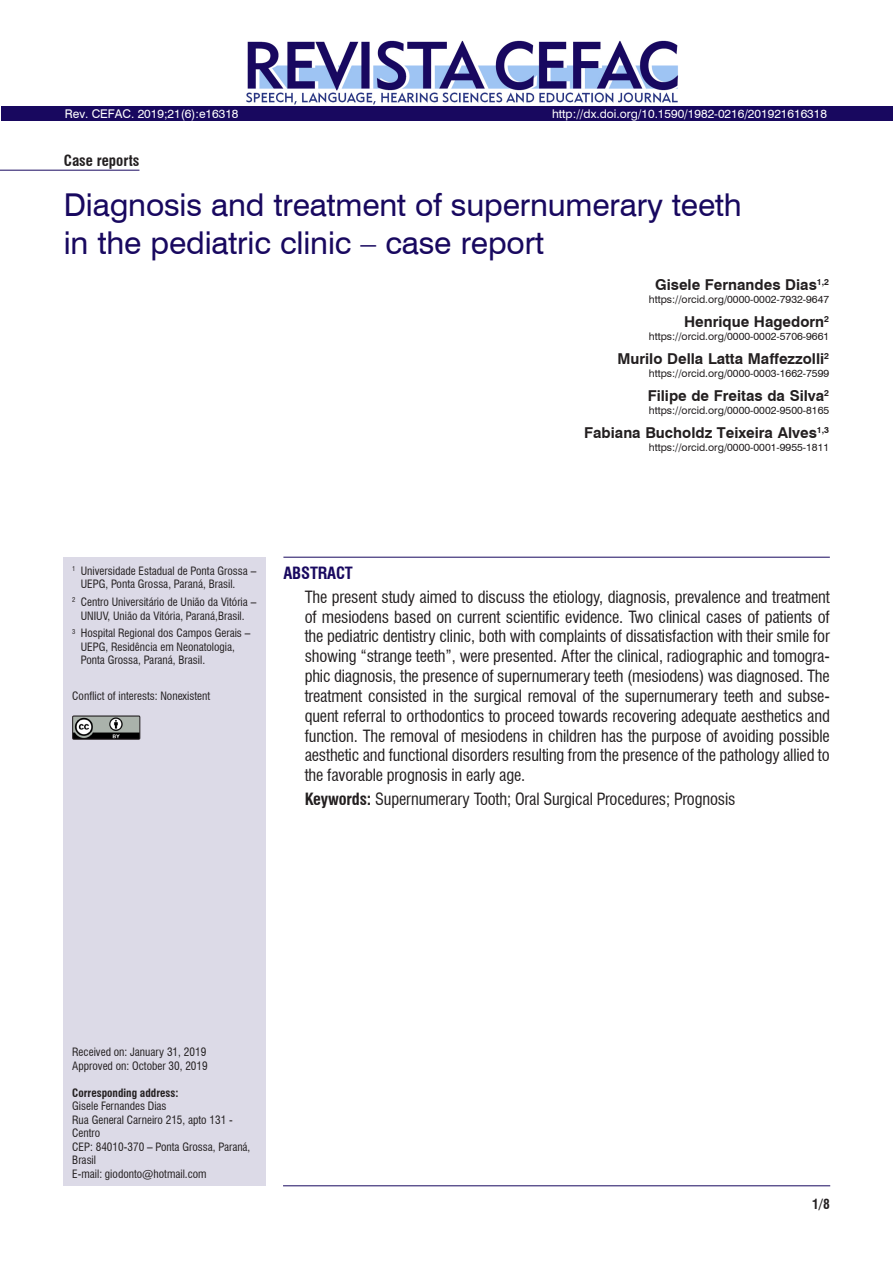
<style>
.page{position:relative;width:893px;height:1263px;background:#fff}
.page>*{position:absolute;margin:0;border:0;box-sizing:border-box;transform-origin:0 0}
.Titulo_só_inglês{font:31.5px/37.8px "Swiss 721 BT";letter-spacing:-.005em;color:#18085f}
.Resumo_só_ingles{font:condensed 16.5px/19.8px "Swiss 721 BT";letter-spacing:-.01em;color:#231f20;text-align:justify}
.Resumo_título{font:700 condensed 16.5px "Swiss 721 BT";letter-spacing:-.01em;color:#18085f}
.Autor{font:700 15px "Swiss 721 BT";color:#231f20}
.Tipo_de_artigo{font:700 condensed 15px "Swiss 721 BT";color:#231f20}
.Cabeço_autor_esquer{font:700 condensed 13.5px "Swiss 721 BT";color:#231f20}
.DOI_-_variável_1{font:12px "Swiss 721 BT";color:#fff}
.Legenda_bibliográfi{font:12px "Swiss 721 BT";color:#fff}
.Notas{font:condensed 11.25px/13.5px "Swiss 721 BT";color:#231f20}
.Endereço_correspond{font:condensed 11.25px/13.5px "Swiss 721 BT";color:#231f20}
.Endereço_correspond-2{font:700 condensed 11.25px "Swiss 721 BT";color:#231f20}
.ORCID{font:10.5px "Swiss 721 BT";color:#231f20}
.s1{font-weight:700}
</style>
<div class="page">
<div style="left:64px;top:558px;width:202px;height:628px;background:#dcdae7"></div>
<img style="left:74px;top:718px;width:64px;height:19px">
<div style="left:72px;top:716px;width:68px;height:23px;border:1px solid #231f20"></div>
<hr style="left:283px;top:557px;width:547px;height:1px;background:#18085f">
<hr style="left:283px;top:1185px;width:547px;height:1px;background:#18085f">
<hr style="left:0;top:170px;width:139px;height:1px;background:#18085f">
<img style="left:246px;top:40px;width:432px;height:65px">
<div style="left:1px;top:106px;width:892px;height:15px;background:#18085f"></div>
<p class="Legenda_bibliográfi" style="left:65px;top:106px;width:175px">Rev. CEFAC. 2019;21(6):e16318</p>
<p class="DOI_-_variável_1" style="left:552px;top:106px;width:276px">http://dx.doi.org/10.1590/1982-0216/201921616318</p>
<p class="Tipo_de_artigo" style="left:64px;top:152px;width:77px">Case reports</p>
<p class="Titulo_só_inglês" style="left:64px;top:185px;width:679px">Diagnosis and treatment of supernumerary teeth in the pediatric clinic – case report</p>
<p class="Autor" style="left:655px;top:274px;width:176px">Gisele Fernandes Dias<sup>1,2</sup></p>
<p class="ORCID" style="left:649px;top:292px;width:182px">https://orcid.org/0000-0002-7932-9647</p>
<p class="Autor" style="left:684px;top:311px;width:147px">Henrique Hagedorn<sup>2</sup></p>
<p class="ORCID" style="left:649px;top:329px;width:182px">https://orcid.org/0000-0002-5706-9661</p>
<p class="Autor" style="left:617px;top:348px;width:213px">Murilo Della Latta Maffezzolli<sup>2</sup></p>
<p class="ORCID" style="left:649px;top:366px;width:182px">https://orcid.org/0000-0003-1662-7599</p>
<p class="Autor" style="left:648px;top:385px;width:183px">Filipe de Freitas da Silva<sup>2</sup></p>
<p class="ORCID" style="left:649px;top:403px;width:182px">https://orcid.org/0000-0002-9500-8165</p>
<p class="Autor" style="left:584px;top:422px;width:246px">Fabiana Bucholdz Teixeira Alves<sup>1,3</sup></p>
<p class="ORCID" style="left:649px;top:440px;width:182px">https://orcid.org/0000-0001-9955-1811</p>
<p class="Notas" style="left:81px;top:564px;width:177px;text-indent:-9px"><sup>1</sup> Universidade Estadual de Ponta Grossa –<br>UEPG, Ponta Grossa, Paraná, Brasil.</p>
<p class="Notas" style="left:72px;top:595px;width:186px;text-align:center"><sup>2</sup> Centro Universitário de União da Vitória –<br>UNIUV, União da Vitória, Paraná,Brasil.</p>
<p class="Notas" style="left:81px;top:626px;width:171px;text-indent:-9px"><sup>3</sup> Hospital Regional dos Campos Gerais –<br>UEPG, Residência em Neonatologia,<br>Ponta Grossa, Paraná, Brasil.</p>
<p class="Notas" style="left:72px;top:689px;width:139px">Conflict of interests: Nonexistent</p>
<p class="Resumo_título" style="left:283px;top:563px;width:71px">ABSTRACT</p>
<p class="Resumo_só_ingles" style="left:305px;top:587px;width:527px">The present study aimed to discuss the etiology, diagnosis, prevalence and treatment of mesiodens based on current scientific evidence. Two clinical cases of patients of the pediatric dentistry clinic, both with complaints of dissatisfaction with their smile for showing “strange teeth”, were presented. After the clinical, radiographic and tomogra&shy;phic diagnosis, the presence of supernumerary teeth (mesiodens) was diagnosed. The treatment consisted in the surgical removal of the supernumerary teeth and subse&shy;quent referral to orthodontics to proceed towards recovering adequate aesthetics and function. The removal of mesiodens in children has the purpose of avoiding possible aesthetic and functional disorders resulting from the presence of the pathology allied to the favorable prognosis in early age.</p>
<p class="Resumo_só_ingles" style="left:305px;top:789px;width:432px"><span class="s1">Keywords:</span> Supernumerary Tooth; Oral Surgical Procedures; Prognosis</p>
<p class="Endereço_correspond" style="left:72px;top:1045px;width:135px">Received on: January 31, 2019</p>
<p class="Endereço_correspond" style="left:72px;top:1059px;width:137px">Approved on: October 30, 2019</p>
<p class="Endereço_correspond-2" style="left:72px;top:1086px;width:108px">Corresponding address:</p>
<p class="Endereço_correspond" style="left:72px;top:1099px;width:96px">Gisele Fernandes Dias</p>
<p class="Endereço_correspond" style="left:72px;top:1113px;width:162px">Rua General Carneiro 215, apto 131 -<br>Centro</p>
<p class="Endereço_correspond" style="left:72px;top:1140px;width:180px">CEP: 84010-370 – Ponta Grossa, Paraná,<br>Brasil</p>
<p class="Endereço_correspond" style="left:72px;top:1167px;width:136px">E-mail: giodonto@hotmail.com</p>
<p class="Cabeço_autor_esquer" style="left:812px;top:1195px;width:19px">1/8</p>
</div>
